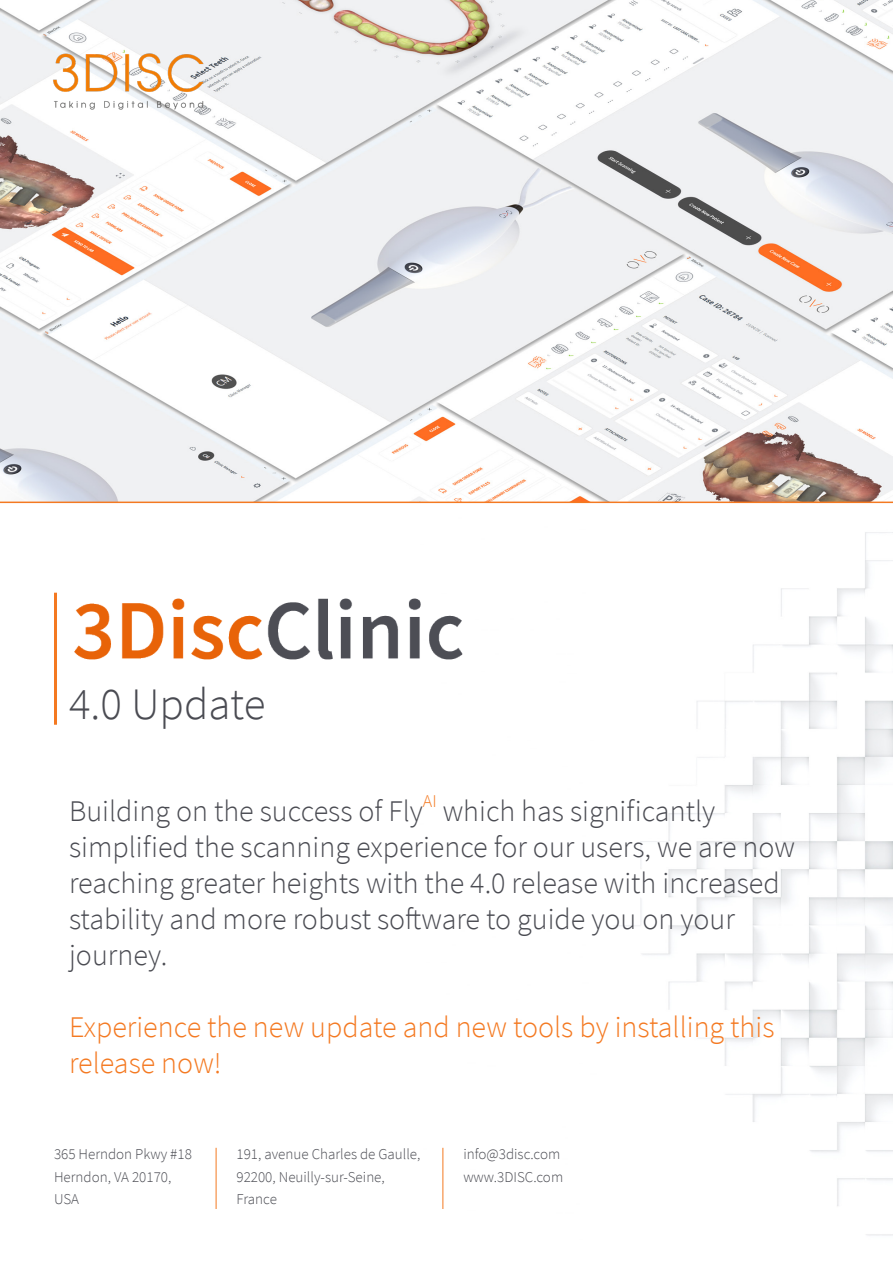
<style>
.page{position:relative;width:893px;height:1263px;background:#fff}
.page>*{position:absolute;margin:0;border:0;box-sizing:border-box;transform-origin:0 0}
.t1{font:300 45px "Source Sans Pro";color:#4a4b52}
.t2{font:300 30px/36px "Source Sans Pro";color:#4a4b52}
.t3{font:300 30px/36px "Source Sans Pro";color:#f47921}
.t4{font:300 18px "Source Sans Pro";color:#f47921}
.t5{font:300 15px "Source Sans Pro";color:#4a4b52}
</style>
<div class="page">
<img style="left:419px;top:503px;width:474px;height:733px">
<img style="left:0;top:0;width:893px;height:502px">
<img style="left:35px;top:38px;width:186px;height:88px">
<hr style="left:54px;top:593px;width:3px;height:132px;background:#f47921">
<hr style="left:0;top:502px;width:893px;height:1px;background:#f47921">
<hr style="left:216px;top:1148px;width:1px;height:61px;background:#f47921">
<hr style="left:442px;top:1148px;width:1px;height:61px;background:#f47921">
<img style="left:74px;top:593px;width:389px;height:85px">
<p class="t1" style="left:69px;top:676px;width:198px">4.0 Update</p>
<p class="t2" style="left:69px;top:793px;width:355px">Building on the success of Fly</p>
<p class="t4" style="left:423px;top:790px;width:15px">AI</p>
<p class="t2" style="left:443px;top:793px;width:274px">which has significantly</p>
<p class="t2" style="left:69px;top:829px;width:728px">simplified the scanning experience for our users, we are now reaching greater heights with the 4.0 release with increased</p>
<p class="t2" style="left:69px;top:901px;width:667px">stability and more robust software to guide you on your</p>
<p class="t2" style="left:69px;top:937px;width:100px">journey.</p>
<p class="t3" style="left:69px;top:1009px;width:707px">Experience the new update and new tools by installing this release now!</p>
<p class="t5" style="left:54px;top:1145px;width:139px">365 Herndon Pkwy #18</p>
<p class="t5" style="left:54px;top:1167px;width:119px">Herndon, VA 20170,</p>
<p class="t5" style="left:54px;top:1190px;width:27px">USA</p>
<p class="t5" style="left:237px;top:1145px;width:185px">191, avenue Charles de Gaulle,</p>
<p class="t5" style="left:237px;top:1167px;width:150px">92200, Neuilly-sur-Seine,</p>
<p class="t5" style="left:237px;top:1190px;width:42px">France</p>
<p class="t5" style="left:463px;top:1145px;width:98px">info@3disc.com</p>
<p class="t5" style="left:463px;top:1167px;width:101px">www.3DISC.com</p>
</div>
